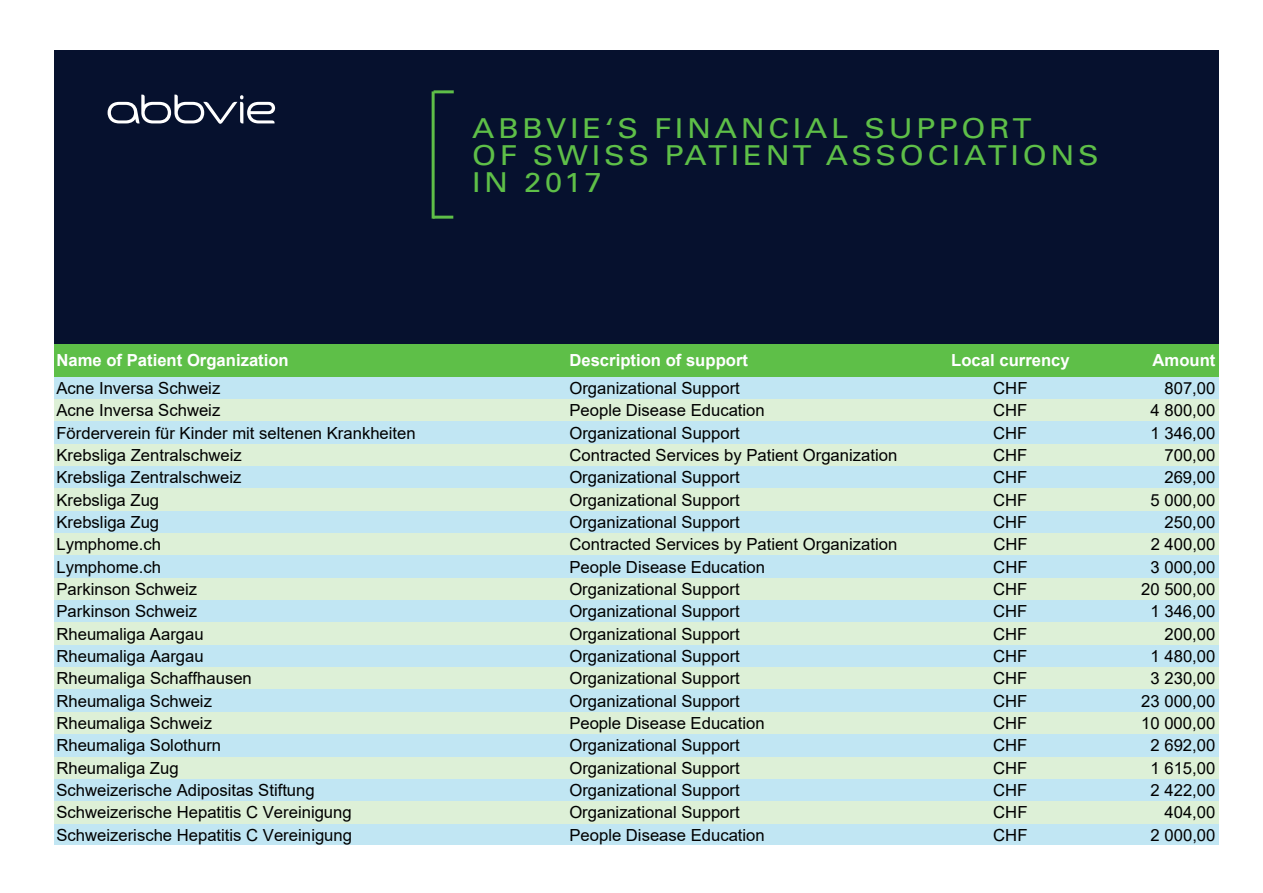
<style>
.page{position:relative;width:1263px;height:893px;background:#fff}
.page>*{position:absolute;margin:0;border:0;box-sizing:border-box;transform-origin:0 0}
.t1{font:27.45px/27px "Univers LT Std";letter-spacing:.12em;color:#5ebf48;scale:1.13 1}
.t2{font:16.65px "Arial";color:#000}
.t3{font:700 16.65px "Arial";color:#fff}
</style>
<div class="page">
<div style="left:54px;top:51px;width:1165px;height:293px;background:#06112e"></div>
<hr style="left:433px;top:216px;width:20px;height:3px;background:#5ebf48">
<hr style="left:432px;top:91px;width:3px;height:128px;background:#5ebf48">
<hr style="left:434px;top:90px;width:20px;height:3px;background:#5ebf48">
<svg style="left:108px;top:95px;width:167px;height:29px"></svg>
<div style="left:54px;top:344px;width:1164px;height:33px;background:#5ebf48"></div>
<div style="left:54px;top:377px;width:1164px;height:22px;background:#c1e6f3"></div>
<div style="left:54px;top:399px;width:1164px;height:23px;background:#ddf0d7"></div>
<div style="left:54px;top:422px;width:1164px;height:22px;background:#c1e6f3"></div>
<div style="left:54px;top:444px;width:1164px;height:22px;background:#ddf0d7"></div>
<div style="left:54px;top:466px;width:1164px;height:23px;background:#c1e6f3"></div>
<div style="left:54px;top:489px;width:1164px;height:22px;background:#ddf0d7"></div>
<div style="left:54px;top:511px;width:1164px;height:22px;background:#c1e6f3"></div>
<div style="left:54px;top:533px;width:1164px;height:23px;background:#ddf0d7"></div>
<div style="left:54px;top:556px;width:1164px;height:22px;background:#c1e6f3"></div>
<div style="left:54px;top:578px;width:1164px;height:22px;background:#ddf0d7"></div>
<div style="left:54px;top:600px;width:1164px;height:23px;background:#c1e6f3"></div>
<div style="left:54px;top:623px;width:1164px;height:22px;background:#ddf0d7"></div>
<div style="left:54px;top:645px;width:1164px;height:22px;background:#c1e6f3"></div>
<div style="left:54px;top:667px;width:1164px;height:23px;background:#ddf0d7"></div>
<div style="left:54px;top:690px;width:1164px;height:22px;background:#c1e6f3"></div>
<div style="left:54px;top:712px;width:1164px;height:22px;background:#ddf0d7"></div>
<div style="left:54px;top:734px;width:1164px;height:23px;background:#c1e6f3"></div>
<div style="left:54px;top:757px;width:1164px;height:22px;background:#ddf0d7"></div>
<div style="left:54px;top:779px;width:1164px;height:23px;background:#c1e6f3"></div>
<div style="left:54px;top:801px;width:1164px;height:23px;background:#ddf0d7"></div>
<div style="left:54px;top:824px;width:1164px;height:20px;background:#c1e6f3"></div>
<h1 class="t1" style="left:472px;top:115px;width:556px">ABBVIE‘S FINANCIAL SUPPORT<br>OF SWISS PATIENT ASSOCIATIONS<br>IN 2017</h1>
<p class="t3" style="left:56px;top:349px;width:234px">Name of Patient Organization</p>
<p class="t3" style="left:569px;top:349px;width:180px">Description of support</p>
<p class="t3" style="left:951px;top:349px;width:120px">Local currency</p>
<p class="t3" style="left:1152px;top:349px;width:64px">Amount</p>
<p class="t2" style="left:56px;top:377px;width:165px">Acne Inversa Schweiz</p>
<p class="t2" style="left:569px;top:377px;width:172px">Organizational Support</p>
<p class="t2" style="left:993px;top:377px;width:36px">CHF</p>
<p class="t2" style="left:1164px;top:377px;width:52px">807,00</p>
<p class="t2" style="left:56px;top:399px;width:165px">Acne Inversa Schweiz</p>
<p class="t2" style="left:569px;top:399px;width:197px">People Disease Education</p>
<p class="t2" style="left:993px;top:399px;width:36px">CHF</p>
<p class="t2" style="left:1150px;top:399px;width:66px">4 800,00</p>
<p class="t2" style="left:56px;top:421px;width:361px">Förderverein für Kinder mit seltenen Krankheiten</p>
<p class="t2" style="left:569px;top:421px;width:172px">Organizational Support</p>
<p class="t2" style="left:993px;top:421px;width:36px">CHF</p>
<p class="t2" style="left:1150px;top:421px;width:66px">1 346,00</p>
<p class="t2" style="left:56px;top:444px;width:187px">Krebsliga Zentralschweiz</p>
<p class="t2" style="left:569px;top:444px;width:329px">Contracted Services by Patient Organization</p>
<p class="t2" style="left:993px;top:444px;width:36px">CHF</p>
<p class="t2" style="left:1164px;top:444px;width:52px">700,00</p>
<p class="t2" style="left:56px;top:466px;width:187px">Krebsliga Zentralschweiz</p>
<p class="t2" style="left:569px;top:466px;width:172px">Organizational Support</p>
<p class="t2" style="left:993px;top:466px;width:36px">CHF</p>
<p class="t2" style="left:1164px;top:466px;width:52px">269,00</p>
<p class="t2" style="left:56px;top:488px;width:104px">Krebsliga Zug</p>
<p class="t2" style="left:569px;top:488px;width:172px">Organizational Support</p>
<p class="t2" style="left:993px;top:488px;width:36px">CHF</p>
<p class="t2" style="left:1150px;top:488px;width:66px">5 000,00</p>
<p class="t2" style="left:56px;top:511px;width:104px">Krebsliga Zug</p>
<p class="t2" style="left:569px;top:511px;width:172px">Organizational Support</p>
<p class="t2" style="left:993px;top:511px;width:36px">CHF</p>
<p class="t2" style="left:1164px;top:511px;width:52px">250,00</p>
<p class="t2" style="left:56px;top:533px;width:106px">Lymphome.ch</p>
<p class="t2" style="left:569px;top:533px;width:329px">Contracted Services by Patient Organization</p>
<p class="t2" style="left:993px;top:533px;width:36px">CHF</p>
<p class="t2" style="left:1151px;top:533px;width:66px">2 400,00</p>
<p class="t2" style="left:56px;top:555px;width:106px">Lymphome.ch</p>
<p class="t2" style="left:569px;top:555px;width:197px">People Disease Education</p>
<p class="t2" style="left:993px;top:555px;width:36px">CHF</p>
<p class="t2" style="left:1151px;top:555px;width:66px">3 000,00</p>
<p class="t2" style="left:56px;top:578px;width:142px">Parkinson Schweiz</p>
<p class="t2" style="left:569px;top:578px;width:172px">Organizational Support</p>
<p class="t2" style="left:993px;top:578px;width:36px">CHF</p>
<p class="t2" style="left:1141px;top:578px;width:76px">20 500,00</p>
<p class="t2" style="left:56px;top:600px;width:142px">Parkinson Schweiz</p>
<p class="t2" style="left:569px;top:600px;width:172px">Organizational Support</p>
<p class="t2" style="left:993px;top:600px;width:36px">CHF</p>
<p class="t2" style="left:1150px;top:600px;width:66px">1 346,00</p>
<p class="t2" style="left:56px;top:622px;width:149px">Rheumaliga Aargau</p>
<p class="t2" style="left:569px;top:622px;width:172px">Organizational Support</p>
<p class="t2" style="left:993px;top:622px;width:36px">CHF</p>
<p class="t2" style="left:1164px;top:622px;width:52px">200,00</p>
<p class="t2" style="left:56px;top:645px;width:149px">Rheumaliga Aargau</p>
<p class="t2" style="left:569px;top:645px;width:172px">Organizational Support</p>
<p class="t2" style="left:993px;top:645px;width:36px">CHF</p>
<p class="t2" style="left:1150px;top:645px;width:66px">1 480,00</p>
<p class="t2" style="left:56px;top:667px;width:197px">Rheumaliga Schaffhausen</p>
<p class="t2" style="left:569px;top:667px;width:172px">Organizational Support</p>
<p class="t2" style="left:993px;top:667px;width:36px">CHF</p>
<p class="t2" style="left:1150px;top:667px;width:66px">3 230,00</p>
<p class="t2" style="left:56px;top:689px;width:157px">Rheumaliga Schweiz</p>
<p class="t2" style="left:569px;top:689px;width:172px">Organizational Support</p>
<p class="t2" style="left:993px;top:689px;width:36px">CHF</p>
<p class="t2" style="left:1141px;top:689px;width:76px">23 000,00</p>
<p class="t2" style="left:56px;top:712px;width:157px">Rheumaliga Schweiz</p>
<p class="t2" style="left:569px;top:712px;width:197px">People Disease Education</p>
<p class="t2" style="left:993px;top:712px;width:36px">CHF</p>
<p class="t2" style="left:1141px;top:712px;width:76px">10 000,00</p>
<p class="t2" style="left:56px;top:734px;width:166px">Rheumaliga Solothurn</p>
<p class="t2" style="left:569px;top:734px;width:172px">Organizational Support</p>
<p class="t2" style="left:993px;top:734px;width:36px">CHF</p>
<p class="t2" style="left:1150px;top:734px;width:66px">2 692,00</p>
<p class="t2" style="left:56px;top:756px;width:124px">Rheumaliga Zug</p>
<p class="t2" style="left:569px;top:756px;width:172px">Organizational Support</p>
<p class="t2" style="left:993px;top:756px;width:36px">CHF</p>
<p class="t2" style="left:1150px;top:756px;width:66px">1 615,00</p>
<p class="t2" style="left:56px;top:779px;width:260px">Schweizerische Adipositas Stiftung</p>
<p class="t2" style="left:569px;top:779px;width:172px">Organizational Support</p>
<p class="t2" style="left:993px;top:779px;width:36px">CHF</p>
<p class="t2" style="left:1150px;top:779px;width:66px">2 422,00</p>
<p class="t2" style="left:56px;top:801px;width:297px">Schweizerische Hepatitis C Vereinigung</p>
<p class="t2" style="left:569px;top:801px;width:172px">Organizational Support</p>
<p class="t2" style="left:993px;top:801px;width:36px">CHF</p>
<p class="t2" style="left:1164px;top:801px;width:52px">404,00</p>
<p class="t2" style="left:56px;top:823px;width:297px">Schweizerische Hepatitis C Vereinigung</p>
<p class="t2" style="left:569px;top:823px;width:197px">People Disease Education</p>
<p class="t2" style="left:993px;top:823px;width:36px">CHF</p>
<p class="t2" style="left:1150px;top:823px;width:66px">2 000,00</p>
</div>
